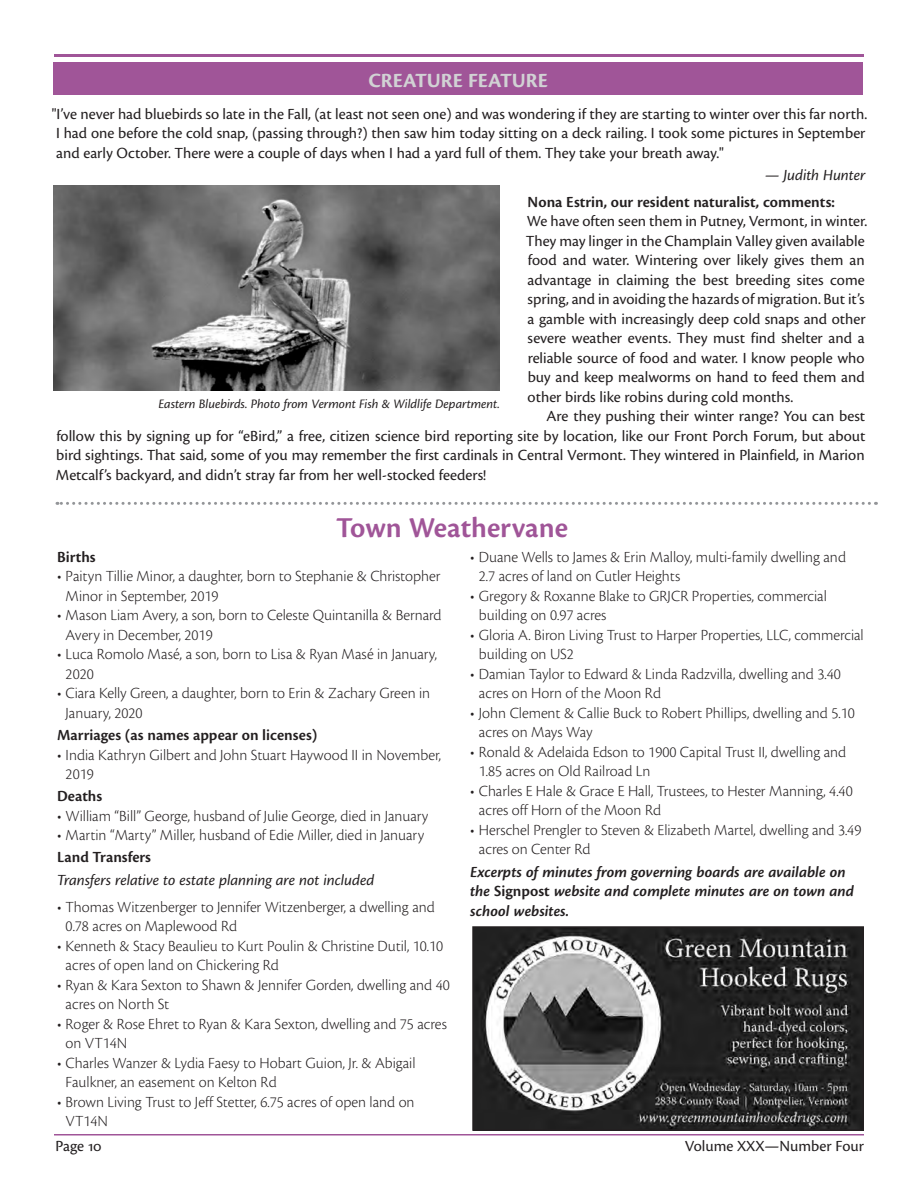
<style>
.page{position:relative;width:918px;height:1188px;background:#fff}
.page>*{position:absolute;margin:0;border:0;box-sizing:border-box;transform-origin:0 0}
.t1{font:600 30px "Cronos Pro";color:#a05598}
.t2{font:700 21px "Cronos Pro";color:#d1d2d4}
.t3{font:300 16.2px/19.5px "Cronos Pro";color:#231f20}
.t4{font:16.2px/19.5px "Cronos Pro";color:#231f20;text-align:justify}
.t5{font:italic 600 16.2px/19.5px "Cronos Pro";color:#231f20}
.t6{font:600 16.2px "Cronos Pro";color:#231f20}
.t7{font:italic 16.2px "Cronos Pro";letter-spacing:-.005em;color:#231f20}
.t8{font:italic 13.5px "Cronos Pro";letter-spacing:-.005em;color:#231f20}
.s1{font-style:normal}
</style>
<div class="page">
<hr style="left:54px;top:1134px;width:810px;height:2px;background:#a05598">
<hr style="left:54px;top:54px;width:810px;height:3px;background:#a05598">
<svg style="left:57px;top:502px;width:812px;height:3px"></svg>
<img style="left:475px;top:929px;width:386px;height:199px">
<div style="left:472px;top:926px;width:392px;height:205px;border:2px solid #231f20"></div>
<div style="left:53px;top:62px;width:810px;height:32px;background:#a05598"></div>
<img style="left:54px;top:185px;width:446px;height:206px">
<p class="t2" style="left:369px;top:68px;width:181px">CREATURE FEATURE</p>
<p class="t4" style="left:52px;top:104px;width:817px">"I’ve never had bluebirds so late in the Fall, (at least not seen one) and was wondering if they are starting to winter over this far north.<br>I had one before the cold snap, (passing through?) then saw him today sitting on a deck railing. I took some pictures in September and early October. There were a couple of days when I had a yard full of them. They take your breath away."</p>
<p class="t7" style="left:765px;top:166px;width:102px">— Judith Hunter</p>
<p class="t6" style="left:528px;top:192px;width:309px">Nona Estrin, our resident naturalist, comments:</p>
<p class="t4" style="left:526px;top:211px;width:343px;text-align:left">We have often seen them in Putney, Vermont, in winter.<br>They may linger in the Champlain Valley given available food and water. Wintering over likely gives them an advantage in claiming the best breeding sites come spring, and in avoiding the hazards of migration. But it’s a gamble with increasingly deep cold snaps and other severe weather events. They must find shelter and a reliable source of food and water. I know people who buy and keep mealworms on hand to feed them and other birds like robins during cold months.</p>
<p class="t4" style="left:56px;top:406px;width:811px;text-indent:491px">Are they pushing their winter range? You can best follow this by signing up for “eBird,” a free, citizen science bird reporting site by location, like our Front Porch Forum, but about bird sightings. That said, some of you may remember the first cardinals in Central Vermont. They wintered in Plainfield, in Marion Metcalf’s backyard, and didn’t stray far from her well-stocked feeders!</p>
<h1 class="t1" style="left:336px;top:510px;width:233px">Town Weathervane</h1>
<p class="t6" style="left:57px;top:548px;width:40px">Births</p>
<p class="t3" style="left:66px;top:567px;width:376px;text-indent:-9px">• Paityn Tillie Minor, a daughter, born to Stephanie &amp; Christopher<br>Minor in September, 2019</p>
<p class="t3" style="left:66px;top:606px;width:378px;text-indent:-9px">• Mason Liam Avery, a son, born to Celeste Quintanilla &amp; Bernard<br>Avery in December, 2019</p>
<p class="t3" style="left:66px;top:645px;width:373px;text-indent:-9px">• Luca Romolo Masé, a son, born to Lisa &amp; Ryan Masé in January,<br>2020</p>
<p class="t3" style="left:66px;top:684px;width:366px;text-indent:-9px">• Ciara Kelly Green, a daughter, born to Erin &amp; Zachary Green in<br>January, 2020</p>
<p class="t6" style="left:57px;top:726px;width:262px">Marriages (as names appear on licenses)</p>
<p class="t3" style="left:66px;top:745px;width:377px;text-indent:-9px">• India Kathryn Gilbert and John Stuart Haywood II in November,<br>2019</p>
<p class="t6" style="left:57px;top:787px;width:47px">Deaths</p>
<p class="t3" style="left:57px;top:806px;width:373px">• William “Bill” George, husband of Julie George, died in January</p>
<p class="t3" style="left:57px;top:825px;width:369px">• Martin “Marty” Miller, husband of Edie Miller, died in January</p>
<p class="t6" style="left:57px;top:848px;width:96px">Land Transfers</p>
<p class="t7" style="left:57px;top:871px;width:319px">Transfers relative to estate planning are not included</p>
<p class="t3" style="left:66px;top:897px;width:371px;text-indent:-9px">• Thomas Witzenberger to Jennifer Witzenberger, a dwelling and<br>0.78 acres on Maplewood Rd</p>
<p class="t3" style="left:66px;top:936px;width:379px;text-indent:-9px">• Kenneth &amp; Stacy Beaulieu to Kurt Poulin &amp; Christine Dutil, 10.10 acres of open land on Chickering Rd</p>
<p class="t3" style="left:66px;top:975px;width:386px;text-indent:-9px">• Ryan &amp; Kara Sexton to Shawn &amp; Jennifer Gorden, dwelling and 40 acres on North St</p>
<p class="t3" style="left:66px;top:1014px;width:383px;text-indent:-9px">• Roger &amp; Rose Ehret to Ryan &amp; Kara Sexton, dwelling and 75 acres on VT14N</p>
<p class="t3" style="left:66px;top:1053px;width:351px;text-indent:-9px">• Charles Wanzer &amp; Lydia Faesy to Hobart Guion, Jr. &amp; Abigail<br>Faulkner, an easement on Kelton Rd</p>
<p class="t3" style="left:66px;top:1092px;width:350px;text-indent:-9px">• Brown Living Trust to Jeff Stetter, 6.75 acres of open land on<br>VT14N</p>
<p class="t8" style="left:158px;top:396px;width:343px">Eastern Bluebirds. Photo from Vermont Fish &amp; Wildlife Department.</p>
<p class="t3" style="left:479px;top:547px;width:369px;text-indent:-9px">• Duane Wells to James &amp; Erin Malloy, multi-family dwelling and<br>2.7 acres of land on Cutler Heights</p>
<p class="t3" style="left:479px;top:586px;width:349px;text-indent:-9px">• Gregory &amp; Roxanne Blake to GRJCR Properties, commercial building on 0.97 acres</p>
<p class="t3" style="left:479px;top:625px;width:386px;text-indent:-9px">• Gloria A. Biron Living Trust to Harper Properties, LLC, commercial building on US2</p>
<p class="t3" style="left:479px;top:664px;width:363px;text-indent:-9px">• Damian Taylor to Edward &amp; Linda Radzvilla, dwelling and 3.40 acres on Horn of the Moon Rd</p>
<p class="t3" style="left:479px;top:703px;width:377px;text-indent:-9px">• John Clement &amp; Callie Buck to Robert Phillips, dwelling and 5.10 acres on Mays Way</p>
<p class="t3" style="left:479px;top:742px;width:369px;text-indent:-9px">• Ronald &amp; Adelaida Edson to 1900 Capital Trust II, dwelling and<br>1.85 acres on Old Railroad Ln</p>
<p class="t3" style="left:479px;top:781px;width:375px;text-indent:-9px">• Charles E Hale &amp; Grace E Hall, Trustees, to Hester Manning, 4.40 acres off Horn of the Moon Rd</p>
<p class="t3" style="left:479px;top:820px;width:384px;text-indent:-9px">• Herschel Prengler to Steven &amp; Elizabeth Martel, dwelling and 3.49 acres on Center Rd</p>
<p class="t5" style="left:470px;top:862px;width:385px">Excerpts of minutes from governing boards are available on the <span class="s1">Signpost</span> website and complete minutes are on town and school websites.</p>
<p class="t4" style="left:56px;top:1136px;width:48px">Page 10</p>
<p class="t4" style="left:685px;top:1136px;width:181px">Volume XXX—Number Four</p>
</div>
